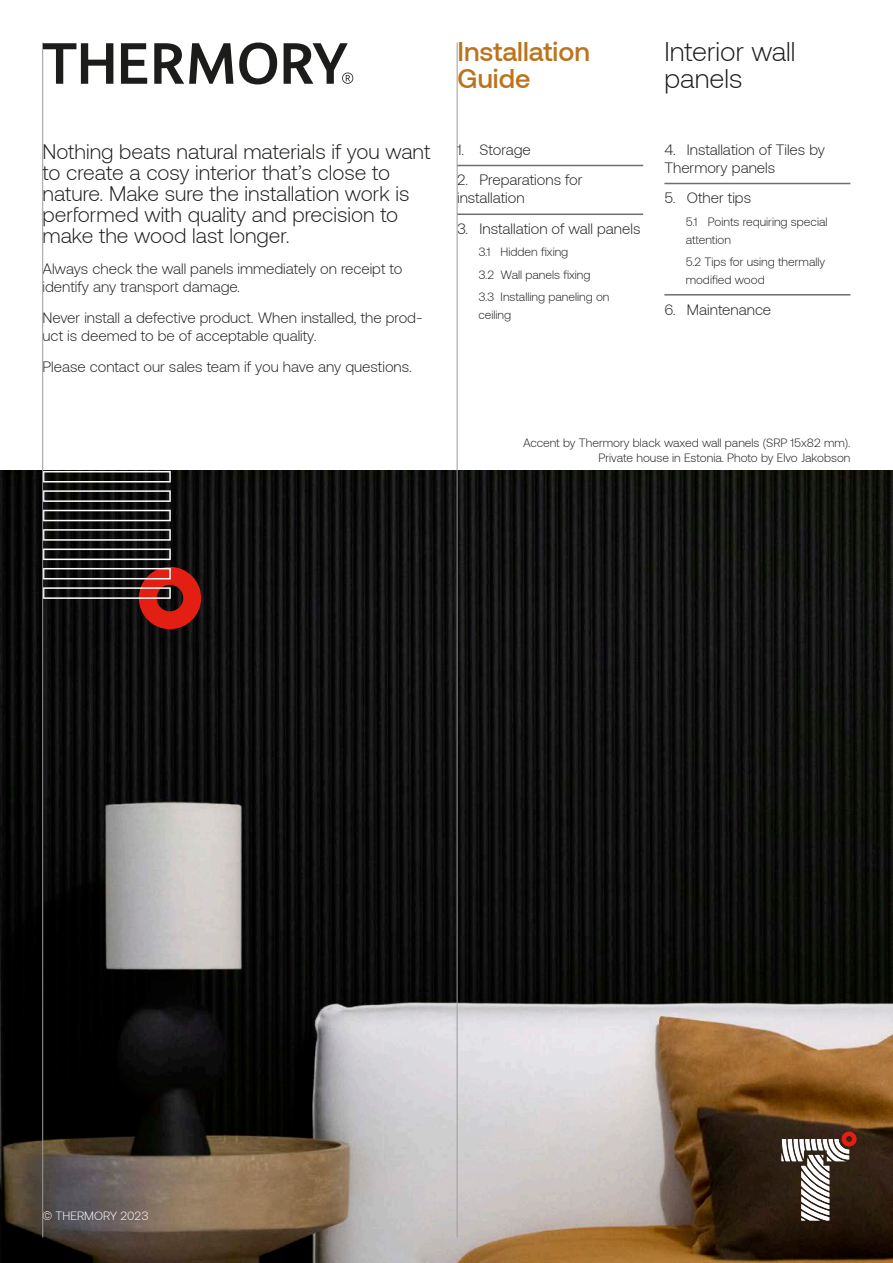
<style>
.page{position:relative;width:893px;height:1263px;background:#fff}
.page>*{position:absolute;margin:0;border:0;box-sizing:border-box;transform-origin:0 0}
.t1{font:300 27px/27px "Aeonik";color:#1c1c1a}
.t2{font:500 27px/27px "Aeonik";color:#bc731d}
.t3{font:300 21px/21px "Aeonik";color:#1c1c1a}
.t4{font:300 15px/18px "Aeonik";color:#1c1c1a}
.t5{font:300 12px/22.2px "Aeonik";color:#1c1c1a}
.t6{font:300 12px "Aeonik";color:#fff}
</style>
<div class="page">
<img style="left:0;top:471px;width:893px;height:792px">
<hr style="left:457px;top:165px;width:186px;height:1px;background:#6e6e6e">
<hr style="left:457px;top:213px;width:186px;height:2px;background:#6e6e6e">
<hr style="left:664px;top:183px;width:186px;height:1px;background:#6e6e6e">
<hr style="left:664px;top:294px;width:186px;height:1px;background:#6e6e6e">
<svg style="left:43px;top:471px;width:128px;height:11px"></svg>
<svg style="left:43px;top:490px;width:128px;height:12px;background:#4c4d4c"></svg>
<svg style="left:43px;top:510px;width:128px;height:11px"></svg>
<svg style="left:43px;top:529px;width:128px;height:12px;background:#4d4d4d"></svg>
<svg style="left:43px;top:548px;width:128px;height:12px"></svg>
<svg style="left:43px;top:567px;width:158px;height:62px;background:#552623"></svg>
<hr style="left:42px;top:43px;width:1px;height:1194px;background:#9c9c9c">
<svg style="left:781px;top:1132px;width:76px;height:88px"></svg>
<svg style="left:43px;top:43px;width:70px;height:41px"></svg>
<svg style="left:121px;top:43px;width:26px;height:41px"></svg>
<svg style="left:154px;top:43px;width:79px;height:41px"></svg>
<svg style="left:239px;top:43px;width:38px;height:41px"></svg>
<svg style="left:284px;top:43px;width:69px;height:41px"></svg>
<hr style="left:457px;top:43px;width:1px;height:1194px;background:#9c9c9c">
<h2 class="t3" style="left:43px;top:142px;width:389px">Nothing beats natural materials if you want to create a cosy interior that’s close to nature. Make sure the installation work is performed with quality and precision to make the wood last longer.</h2>
<p class="t4" style="left:43px;top:260px;width:361px">Always check the wall panels immediately on receipt to identify any transport damage.</p>
<p class="t4" style="left:43px;top:309px;width:382px">Never install a defective product. When installed, the prod&shy;uct is deemed to be of acceptable quality.</p>
<p class="t4" style="left:43px;top:357px;width:371px">Please contact our sales team if you have any questions.</p>
<h1 class="t2" style="left:457px;top:38px;width:134px">Installation<br>Guide</h1>
<h1 class="t1" style="left:664px;top:39px;width:133px">Interior wall panels</h1>
<p class="t4" style="left:457px;top:140px;width:75px">1. Storage</p>
<p class="t4" style="left:457px;top:171px;width:127px">2. Preparations for installation</p>
<p class="t4" style="left:457px;top:220px;width:185px">3. Installation of wall panels</p>
<p class="t5" style="left:478px;top:241px;width:133px">3.1 Hidden fixing<br>3.2 Wall panels fixing<br>3.3 Installing paneling on</p>
<p class="t5" style="left:478px;top:304px;width:34px">ceiling</p>
<p class="t4" style="left:664px;top:140px;width:162px">4. Installation of Tiles by<br>Thermory panels</p>
<p class="t4" style="left:664px;top:189px;width:88px">5. Other tips</p>
<p class="t5" style="left:686px;top:212px;width:143px;line-height:18px">5.1 Points requiring special attention</p>
<p class="t5" style="left:686px;top:253px;width:141px;line-height:18px">5.2 Tips for using thermally modified wood</p>
<p class="t4" style="left:664px;top:300px;width:108px">6. Maintenance</p>
<p class="t5" style="left:523px;top:436px;width:329px;line-height:15px;text-align:right">Accent by Thermory black waxed wall panels (SRP 15x82 mm).<br>Private house in Estonia. Photo by Elvo Jakobson</p>
<p class="t6" style="left:43px;top:1210px;width:107px">© THERMORY 2023</p>
</div>
